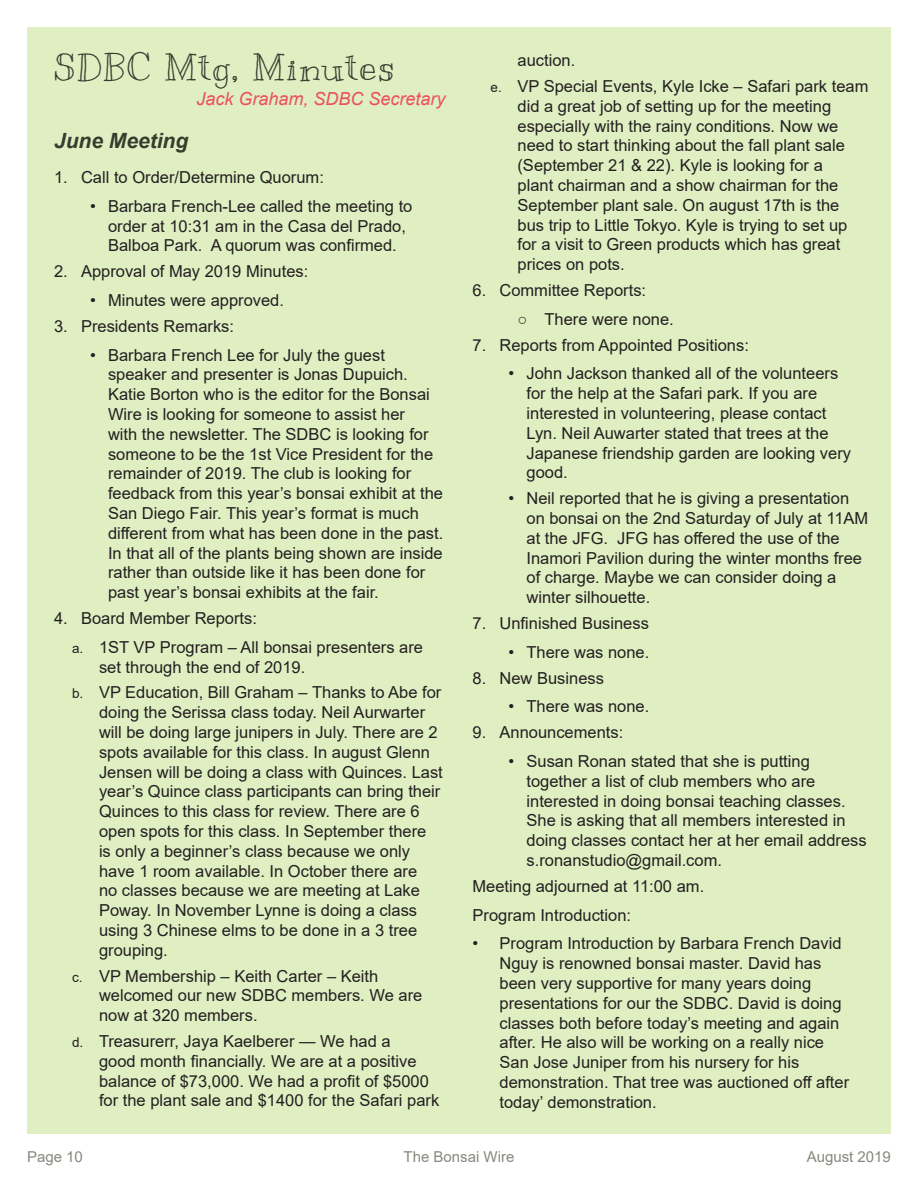
<style>
.page{position:relative;width:918px;height:1188px;background:#fff}
.page>*{position:absolute;margin:0;border:0;box-sizing:border-box;transform-origin:0 0}
.Article_Header{font:36px "Kranky";letter-spacing:.05em;color:#353d2f}
.Article_Author{font:italic 700 21px "Arial";color:#353d2f}
.Article_Author-2{font:italic 18px "Arial";color:#eb5160}
.Minutes_-_Number_Lin{font:16.5px/19.8px "Arial";color:#231f20}
.t1{font:15px "Arial";color:#86897f}
.s1{font-size:13.5px}
</style>
<div class="page">
<div style="left:27px;top:27px;width:864px;height:1107px;background:#dfefc2"></div>
<p class="Article_Header" style="left:54px;top:46px;width:342px">SDBC Mtg, Minutes</p>
<p class="Article_Author-2" style="left:196px;top:87px;width:251px">Jack Graham, SDBC Secretary</p>
<p class="Article_Author" style="left:54px;top:127px;width:136px">June Meeting</p>
<p class="Minutes_-_Number_Lin" style="left:54px;top:167px;width:271px">1. Call to Order/Determine Quorum:</p>
<p class="Minutes_-_Number_Lin" style="left:108px;top:196px;width:306px;text-indent:-18px">• Barbara French-Lee called the meeting to order at 10:31 am in the Casa del Prado,<br>Balboa Park. A quorum was confirmed.</p>
<p class="Minutes_-_Number_Lin" style="left:54px;top:261px;width:256px">2. Approval of May 2019 Minutes:</p>
<p class="Minutes_-_Number_Lin" style="left:90px;top:290px;width:196px">• Minutes were approved.</p>
<p class="Minutes_-_Number_Lin" style="left:54px;top:316px;width:182px">3. Presidents Remarks:</p>
<p class="Minutes_-_Number_Lin" style="left:108px;top:345px;width:337px;text-indent:-18px">• Barbara French Lee for July the guest speaker and presenter is Jonas Dupuich.<br>Katie Borton who is the editor for the Bonsai Wire is looking for someone to assist her<br>with the newsletter. The SDBC is looking for someone to be the 1st Vice President for the remainder of 2019. The club is looking for feedback from this year’s bonsai exhibit at the San Diego Fair. This year’s format is much different from what has been done in the past.<br>In that all of the plants being shown are inside rather than outside like it has been done for past year’s bonsai exhibits at the fair.</p>
<p class="Minutes_-_Number_Lin" style="left:54px;top:608px;width:205px">4. Board Member Reports:</p>
<p class="Minutes_-_Number_Lin" style="left:99px;top:637px;width:326px;text-indent:-27px"><span class="s1">a.</span> 1ST VP Program – All bonsai presenters are set through the end of 2019.</p>
<p class="Minutes_-_Number_Lin" style="left:99px;top:683px;width:345px;text-indent:-27px"><span class="s1">b.</span> VP Education, Bill Graham – Thanks to Abe for doing the Serissa class today. Neil Aurwarter will be doing large junipers in July. There are 2 spots available for this class. In august Glenn Jensen will be doing a class with Quinces. Last year’s Quince class participants can bring their Quinces to this class for review. There are 6 open spots for this class. In September there<br>is only a beginner’s class because we only have 1 room available. In October there are<br>no classes because we are meeting at Lake Poway. In November Lynne is doing a class using 3 Chinese elms to be done in a 3 tree grouping.</p>
<p class="Minutes_-_Number_Lin" style="left:99px;top:966px;width:325px;text-indent:-27px"><span class="s1">c.</span> VP Membership – Keith Carter – Keith welcomed our new SDBC members. We are now at 320 members.</p>
<p class="Minutes_-_Number_Lin" style="left:99px;top:1031px;width:342px;text-indent:-27px"><span class="s1">d.</span> Treasurerr, Jaya Kaelberer — We had a<br>good month financially. We are at a positive balance of $73,000. We had a profit of $5000 for the plant sale and $1400 for the Safari park</p>
<p class="Minutes_-_Number_Lin" style="left:518px;top:50px;width:59px">auction.</p>
<p class="Minutes_-_Number_Lin" style="left:518px;top:76px;width:352px;text-indent:-27px"><span class="s1">e.</span> VP Special Events, Kyle Icke – Safari park team did a great job of setting up for the meeting especially with the rainy conditions. Now we need to start thinking about the fall plant sale (September 21 &amp; 22). Kyle is looking for a<br>plant chairman and a show chairman for the September plant sale. On august 17th is the bus trip to Little Tokyo. Kyle is trying to set up for a visit to Green products which has great prices on pots.</p>
<p class="Minutes_-_Number_Lin" style="left:472px;top:280px;width:175px">6. Committee Reports:</p>
<p class="Minutes_-_Number_Lin" style="left:518px;top:309px;width:158px">○ There were none.</p>
<p class="Minutes_-_Number_Lin" style="left:472px;top:335px;width:278px">7. Reports from Appointed Positions:</p>
<p class="Minutes_-_Number_Lin" style="left:526px;top:364px;width:326px;text-indent:-18px">• John Jackson thanked all of the volunteers for the help at the Safari park. If you are interested in volunteering, please contact Lyn. Neil Auwarter stated that trees at the Japanese friendship garden are looking very good.</p>
<p class="Minutes_-_Number_Lin" style="left:526px;top:488px;width:343px;text-indent:-18px">• Neil reported that he is giving a presentation on bonsai on the 2nd Saturday of July at 11AM at the JFG. JFG has offered the use of the Inamori Pavilion during the winter months free of charge. Maybe we can consider doing a winter silhouette.</p>
<p class="Minutes_-_Number_Lin" style="left:472px;top:613px;width:178px">7. Unfinished Business</p>
<p class="Minutes_-_Number_Lin" style="left:508px;top:642px;width:142px">• There was none.</p>
<p class="Minutes_-_Number_Lin" style="left:472px;top:668px;width:133px">8. New Business</p>
<p class="Minutes_-_Number_Lin" style="left:508px;top:697px;width:142px">• There was none.</p>
<p class="Minutes_-_Number_Lin" style="left:472px;top:722px;width:152px">9. Announcements:</p>
<p class="Minutes_-_Number_Lin" style="left:526px;top:751px;width:342px;text-indent:-18px">• Susan Ronan stated that she is putting together a list of club members who are interested in doing bonsai teaching classes.<br>She is asking that all members interested in doing classes contact her at her email address s.ronanstudio@gmail.com.</p>
<p class="Minutes_-_Number_Lin" style="left:472px;top:876px;width:233px">Meeting adjourned at 11:00 am.</p>
<p class="Minutes_-_Number_Lin" style="left:472px;top:905px;width:160px">Program Introduction:</p>
<p class="Minutes_-_Number_Lin" style="left:500px;top:934px;width:351px;text-indent:-27px">• Program Introduction by Barbara French David Nguy is renowned bonsai master. David has been very supportive for many years doing presentations for our the SDBC. David is doing classes both before today’s meeting and again after. He also will be working on a really nice San Jose Juniper from his nursery for his demonstration. That tree was auctioned off after today’ demonstration.</p>
<p class="t1" style="left:27px;top:1146px;width:57px">Page 10</p>
<p class="t1" style="left:404px;top:1146px;width:112px">The Bonsai Wire</p>
<p class="t1" style="left:807px;top:1146px;width:86px">August 2019</p>
</div>
